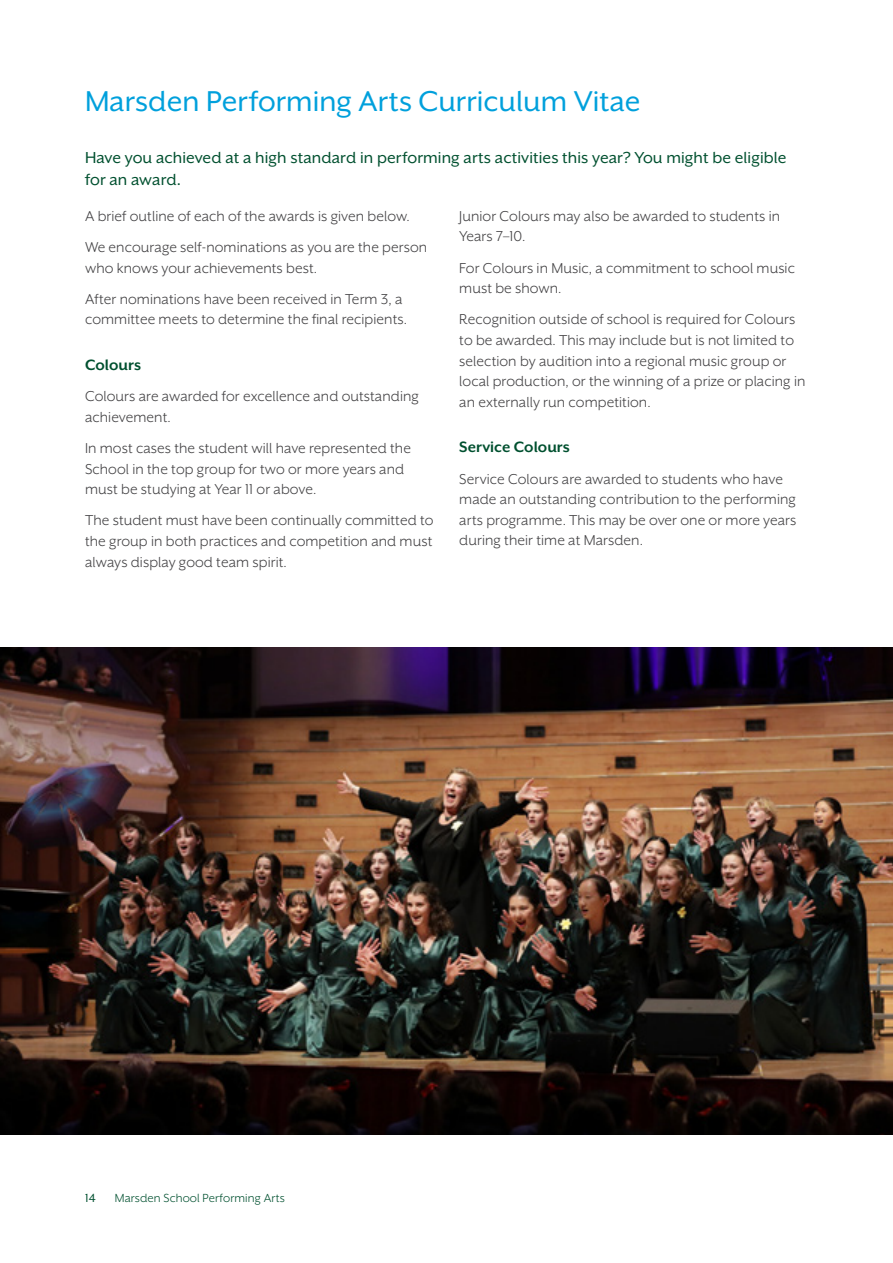
<style>
.page{position:relative;width:893px;height:1263px;background:#fff}
.page>*{position:absolute;margin:0;border:0;box-sizing:border-box;transform-origin:0 0}
.t1{font:33px "Mr Eaves XL San OT";color:#00a0dc}
.t2{font:18.3px/21.9px "Mr Eaves XL San OT";letter-spacing:.005em;color:#00502f}
.t3{font:700 17.25px "Mr Eaves XL San OT";color:#00502f}
.t4{font:16.5px/20.7px "Mr Eaves XL San OT";letter-spacing:.005em;color:#414042}
.t5{font:13.5px "Mr Eaves XL San OT";letter-spacing:.01em;color:#00502f}
.t6{font:13.5px "Mr Eaves XL San OT";color:#00502f}
</style>
<div class="page">
<img style="left:0;top:648px;width:893px;height:486px">
<h1 class="t1" style="left:85px;top:84px;width:557px">Marsden Performing Arts Curriculum Vitae</h1>
<p class="t2" style="left:85px;top:147px;width:703px">Have you achieved at a high standard in performing arts activities this year? You might be eligible for an award.</p>
<p class="t4" style="left:85px;top:200px;width:344px;line-height:31.2px">A brief outline of each of the awards is given below.<br>We encourage self-nominations as you are the person</p>
<p class="t4" style="left:85px;top:252px;width:319px;line-height:31.2px">who knows your achievements best.<br>After nominations have been received in Term 3, a</p>
<p class="t4" style="left:85px;top:309px;width:323px">committee meets to determine the final recipients.</p>
<p class="t3" style="left:85px;top:355px;width:57px">Colours</p>
<p class="t4" style="left:85px;top:386px;width:335px">Colours are awarded for excellence and outstanding achievement.</p>
<p class="t4" style="left:85px;top:438px;width:327px">In most cases the student will have represented the<br>School in the top group for two or more years and must be studying at Year 11 or above.</p>
<p class="t4" style="left:85px;top:510px;width:350px;text-align:justify">The student must have been continually committed to the group in both practices and competition and must always display good team spirit.</p>
<p class="t4" style="left:459px;top:205px;width:322px">Junior Colours may also be awarded to students in<br>Years 7–10.</p>
<p class="t4" style="left:459px;top:257px;width:337px">For Colours in Music, a commitment to school music must be shown.</p>
<p class="t4" style="left:459px;top:309px;width:348px">Recognition outside of school is required for Colours to be awarded. This may include but is not limited to selection by audition into a regional music group or local production, or the winning of a prize or placing in an externally run competition.</p>
<p class="t3" style="left:459px;top:437px;width:112px">Service Colours</p>
<p class="t4" style="left:459px;top:468px;width:339px">Service Colours are awarded to students who have made an outstanding contribution to the performing arts programme. This may be over one or more years during their time at Marsden.</p>
<p class="t6" style="left:85px;top:1190px;width:12px">14</p>
<p class="t5" style="left:115px;top:1190px;width:172px">Marsden School Performing Arts</p>
</div>
